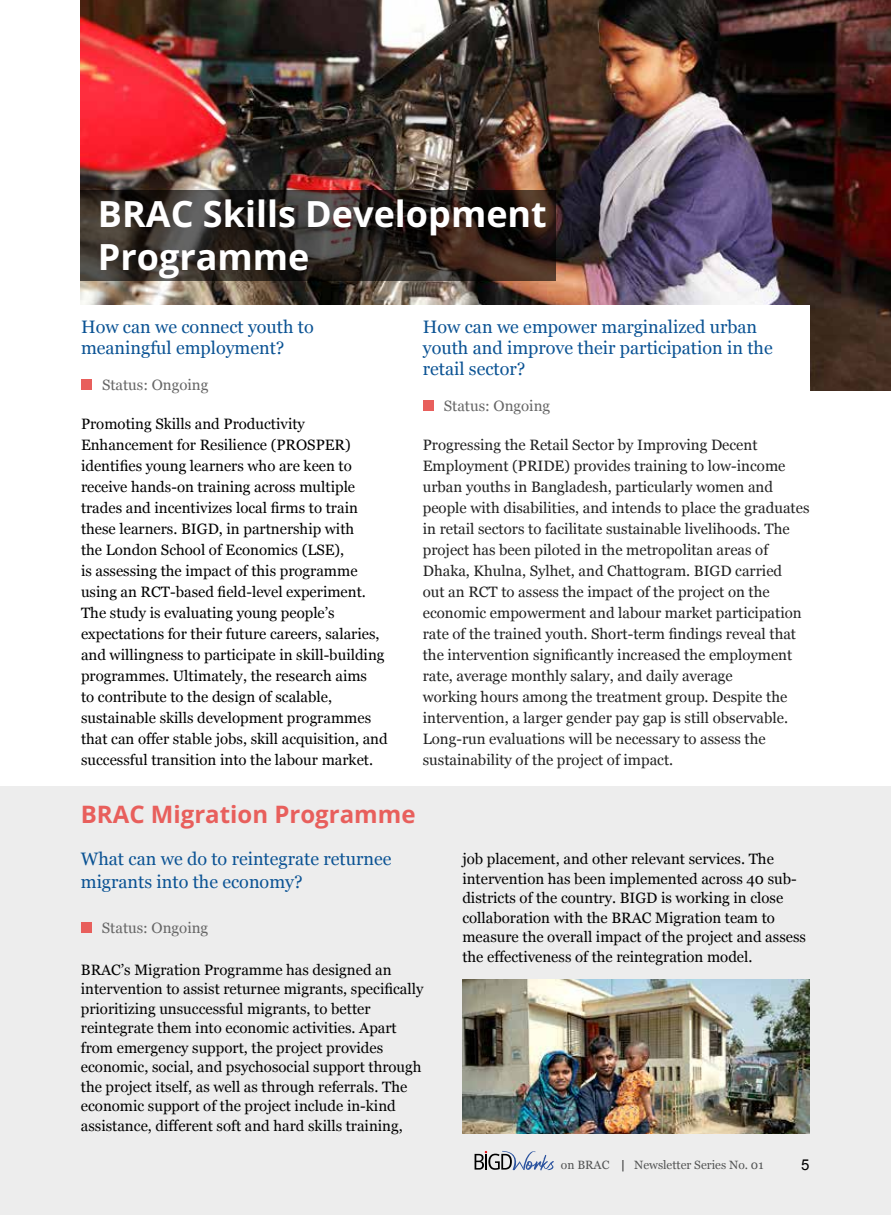
<style>
.page{position:relative;width:891px;height:1215px;background:#fff}
.page>*{position:absolute;margin:0;border:0;box-sizing:border-box;transform-origin:0 0}
.t1{font:700 36px/43.2px "Open Sans";color:#fff}
.t2{font:700 24px "Open Sans";color:#e85f5c}
.t3{font:18px/21px "Georgia";color:#0b5394}
.t4{font:15px/21px "Georgia";color:#000}
.t5{font:15px/21px "Georgia";color:#222}
.t6{font:15px "Georgia";color:#666}
.t7{font:15px "Arial";color:#000}
.t8{font:12px "Georgia";color:#535454}
.s1{color:#000}
</style>
<div class="page">
<img style="left:80px;top:0;width:811px;height:390px">
<svg style="left:80px;top:191px;width:476px;height:90px;background:#302823"></svg>
<div style="left:0;top:787px;width:891px;height:428px;background:#ededed"></div>
<div style="left:0;top:305px;width:810px;height:225px;background:#fff"></div>
<div style="left:81px;top:379px;width:11px;height:11px;background:#e85f5c"></div>
<img style="left:462px;top:979px;width:347px;height:154px">
<div style="left:81px;top:922px;width:11px;height:11px;background:#e85f5c"></div>
<div style="left:423px;top:400px;width:10px;height:11px;background:#e85f5c"></div>
<svg style="left:475px;top:1151px;width:79px;height:19px"></svg>
<h1 class="t1" style="left:98px;top:192px;width:451px">BRAC Skills Development<br>Programme</h1>
<p class="t3" style="left:81px;top:316px;width:234px">How can we connect youth to meaningful employment?</p>
<p class="t6" style="left:102px;top:374px;width:108px">Status: Ongoing</p>
<p class="t4" style="left:81px;top:413px;width:308px">Promoting Skills and Productivity Enhancement for Resilience (PROSPER) identifies young learners who are keen to receive hands-on training across multiple trades and incentivizes local firms to train these learners. BIGD, in partnership with<br>the London School of Economics (LSE),<br>is assessing the impact of this programme using an RCT-based field-level experiment.<br>The study is evaluating young people’s expectations for their future careers, salaries, and willingness to participate in skill-building programmes. Ultimately, the research aims<br>to contribute to the design of scalable, sustainable skills development programmes that can offer stable jobs, skill acquisition, and successful transition into the labour market.</p>
<h2 class="t2" style="left:81px;top:797px;width:336px">BRAC Migration Programme</h2>
<p class="t3" style="left:81px;top:847px;width:312px;line-height:22.5px">What can we do to reintegrate returnee migrants into the economy?</p>
<p class="t6" style="left:102px;top:917px;width:108px">Status: Ongoing</p>
<p class="t4" style="left:81px;top:959px;width:344px;line-height:19.5px">BRAC’s Migration Programme has designed an intervention to assist returnee migrants, specifically prioritizing unsuccessful migrants, to better reintegrate them into economic activities. Apart from emergency support, the project provides economic, social, and psychosocial support through the project itself, as well as through referrals. The economic support of the project include in-kind assistance, different soft and hard skills training,</p>
<p class="t3" style="left:423px;top:316px;width:351px">How can we empower marginalized urban youth and improve their participation in the retail sector?</p>
<p class="t6" style="left:444px;top:395px;width:108px">Status: Ongoing</p>
<p class="t5" style="left:423px;top:434px;width:388px">Progressing the Retail Sector by Improving Decent Employment (PRIDE) provides training to low-income urban youths in Bangladesh, particularly women and people with disabilities, and intends to place the graduates in retail sectors to facilitate sustainable livelihoods. The project has been piloted in the metropolitan areas of Dhaka, Khulna, Sylhet, and Chattogram. BIGD carried<br>out an RCT to assess the impact of the project on the economic empowerment and labour market participation rate of the trained youth. Short-term findings reveal that the intervention significantly increased the employment rate, average monthly salary, and daily average<br>working hours among the treatment group. Despite the intervention, a larger gender pay gap is still observable.<br>Long-run evaluations will be necessary to assess the sustainability of the project of impact.</p>
<p class="t4" style="left:462px;top:849px;width:345px;line-height:19.5px">job placement, and other relevant services. The intervention has been implemented across 40 sub&shy;districts of the country. BIGD is working in close collaboration with the BRAC Migration team to measure the overall impact of the project and assess the effectiveness of the reintegration model.</p>
<p class="t8" style="left:561px;top:1156px;width:204px">on BRAC <span class="s1">|</span> Newsletter Series No. 01</p>
<p class="t7" style="left:801px;top:1155px;width:10px">5</p>
</div>
